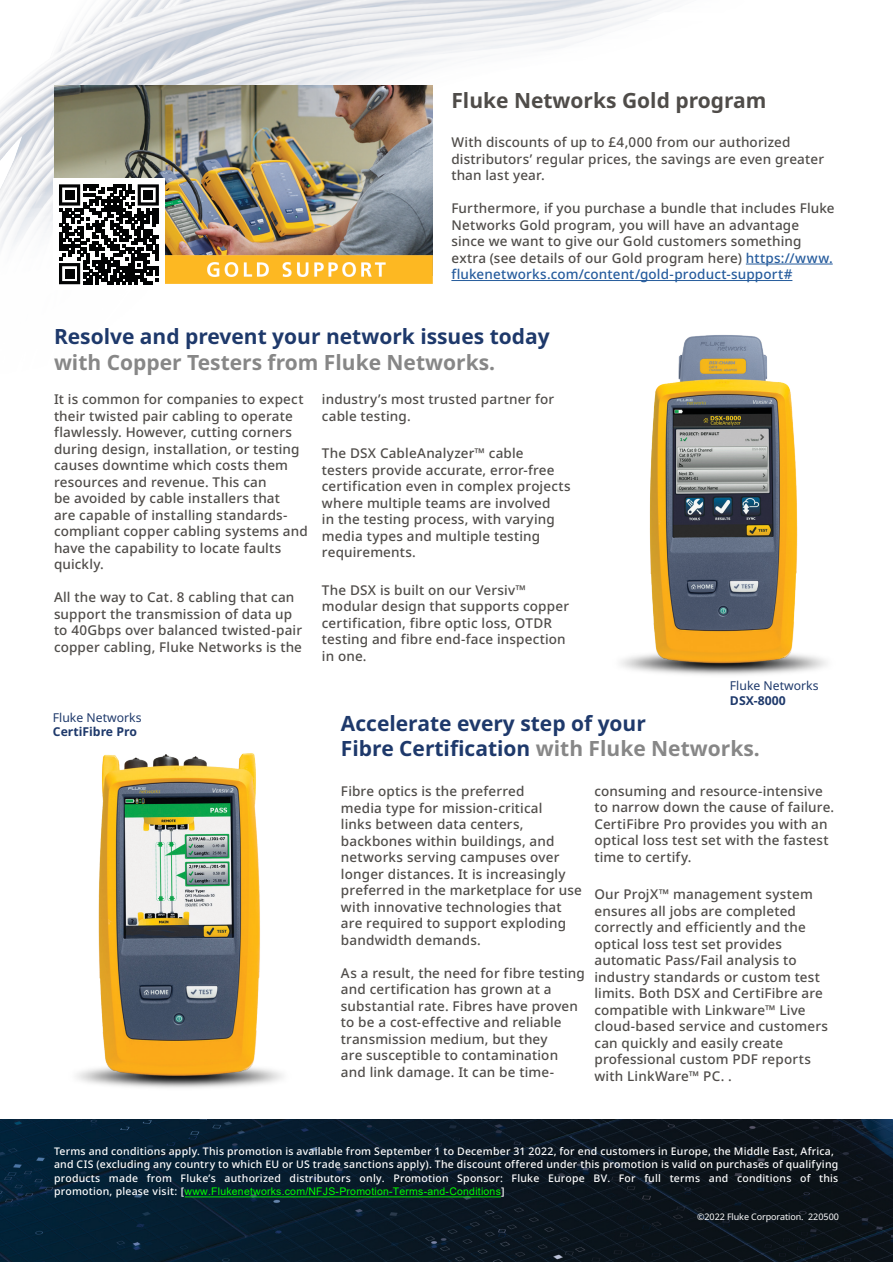
<style>
.page{position:relative;width:893px;height:1263px;background:#fff}
.page>*{position:absolute;margin:0;border:0;box-sizing:border-box;transform-origin:0 0}
.t1{font:700 21px/25.2px "Noto Sans";color:#1e396b}
.t2{font:700 21px "Noto Sans";color:#878787}
.t3{font:700 21px "Noto Sans";color:#4f4c49}
.t4{font:500 13.5px/16.5px "Noto Sans";letter-spacing:.01em;color:#4f4c49}
.t5{font:12.15px "Noto Sans";color:#1e396b}
.t6{font:700 12.15px "Noto Sans";color:#1e396b}
.t7{font:500 10.5px/13.5px "Noto Sans";letter-spacing:.02em;color:#fff}
.t8{font:10.5px "Arial";letter-spacing:.02em;color:#0f0}
.t9{font:9px "Noto Sans";letter-spacing:-.01em;color:#fff}
.s1{color:#265c9d}
.s2{color:#878787}
.s3{font-family:"Noto Sans";font-weight:500;color:#fff}
</style>
<div class="page">
<img style="left:0;top:1120px;width:893px;height:141px">
<img style="left:0;top:0;width:785px;height:284px">
<hr style="left:185px;top:1196px;width:316px;height:1px;background:#0f0">
<hr style="left:746px;top:264px;width:87px;height:1px;background:#265c9d">
<hr style="left:451px;top:280px;width:341px;height:1px;background:#265c9d">
<img style="left:620px;top:335px;width:207px;height:340px">
<img style="left:76px;top:753px;width:207px;height:335px">
<img style="left:54px;top:86px;width:378px;height:149px">
<img style="left:165px;top:235px;width:267px;height:49px">
<div style="left:53px;top:178px;width:112px;height:112px;background:#fff"></div>
<svg style="left:59px;top:184px;width:100px;height:100px"></svg>
<div style="left:65px;top:190px;width:9px;height:9px;background:#020304"></div>
<div style="left:144px;top:190px;width:9px;height:9px;background:#020304"></div>
<div style="left:65px;top:269px;width:9px;height:9px;background:#020304"></div>
<h1 class="t3" style="left:451px;top:86px;width:317px">Fluke Networks Gold program</h1>
<p class="t4" style="left:451px;top:134px;width:374px">With discounts of up to £4,000 from our authorized distributors’ regular prices, the savings are even greater than last year.</p>
<p class="t4" style="left:451px;top:200px;width:385px">Furthermore, if you purchase a bundle that includes Fluke Networks Gold program, you will have an advantage since we want to give our Gold customers something extra (see details of our Gold program here) <span class="s1">https://www. flukenetworks.com/content/gold-product-support#</span></p>
<h1 class="t1" style="left:54px;top:325px;width:497px">Resolve and prevent your network issues today</h1>
<h1 class="t2" style="left:54px;top:347px;width:443px">with Copper Testers from Fluke Networks.</h1>
<p class="t4" style="left:54px;top:391px;width:255px">It is common for companies to expect their twisted pair cabling to operate flawlessly. However, cutting corners during design, installation, or testing causes downtime which costs them resources and revenue. This can<br>be avoided by cable installers that<br>are capable of installing standards&shy;compliant copper cabling systems and have the capability to locate faults quickly.</p>
<p class="t4" style="left:54px;top:589px;width:250px">All the way to Cat. 8 cabling that can support the transmission of data up to 40Gbps over balanced twisted-pair copper cabling, Fluke Networks is the</p>
<p class="t4" style="left:322px;top:391px;width:234px">industry’s most trusted partner for cable testing.</p>
<p class="t4" style="left:322px;top:445px;width:250px">The DSX CableAnalyzer™ cable testers provide accurate, error-free certification even in complex projects where multiple teams are involved<br>in the testing process, with varying media types and multiple testing requirements.</p>
<p class="t4" style="left:322px;top:582px;width:249px">The DSX is built on our Versiv™ modular design that supports copper certification, fibre optic loss, OTDR testing and fibre end-face inspection in one.</p>
<p class="t5" style="left:730px;top:677px;width:90px">Fluke Networks</p>
<p class="t6" style="left:730px;top:692px;width:57px">DSX-8000</p>
<p class="t5" style="left:53px;top:709px;width:90px">Fluke Networks</p>
<p class="t6" style="left:53px;top:723px;width:85px">CertiFibre Pro</p>
<h1 class="t1" style="left:341px;top:711px;width:420px">Accelerate every step of your<br>Fibre Certification <span class="s2">with Fluke Networks.</span></h1>
<p class="t4" style="left:341px;top:783px;width:242px">Fibre optics is the preferred<br>media type for mission-critical<br>links between data centers, backbones within buildings, and networks serving campuses over longer distances. It is increasingly preferred in the marketplace for use with innovative technologies that are required to support exploding bandwidth demands.</p>
<p class="t4" style="left:341px;top:965px;width:246px">As a result, the need for fibre testing and certification has grown at a substantial rate. Fibres have proven to be a cost-effective and reliable transmission medium, but they<br>are susceptible to contamination and link damage. It can be time-</p>
<p class="t4" style="left:594px;top:783px;width:241px">consuming and resource-intensive to narrow down the cause of failure.<br>CertiFibre Pro provides you with an optical loss test set with the fastest time to certify.</p>
<p class="t4" style="left:594px;top:887px;width:235px">Our ProjX™ management system ensures all jobs are completed correctly and efficiently and the optical loss test set provides automatic Pass/Fail analysis to industry standards or custom test limits. Both DSX and CertiFibre are compatible with Linkware™ Live cloud-based service and customers can quickly and easily create professional custom PDF reports with LinkWare™ PC. .</p>
<p class="t7" style="left:54px;top:1144px;width:786px">Terms and conditions apply. This promotion is available from September 1 to December 31 2022, for end customers in Europe, the Middle East, Africa, and CIS (excluding any country to which EU or US trade sanctions apply). The discount offered under this promotion is valid on purchases of qualifying products made from Fluke’s authorized distributors only. Promotion Sponsor: Fluke Europe BV. For full terms and conditions of this</p>
<p class="t8" style="left:54px;top:1184px;width:452px"><span class="s3">promotion, please visit: [</span>www.Flukenetworks.com/NFJS-Promotion-Terms-and-Conditions<span class="s3">]</span></p>
<p class="t9" style="left:697px;top:1210px;width:143px">©2022 Fluke Corporation. 220500</p>
</div>
